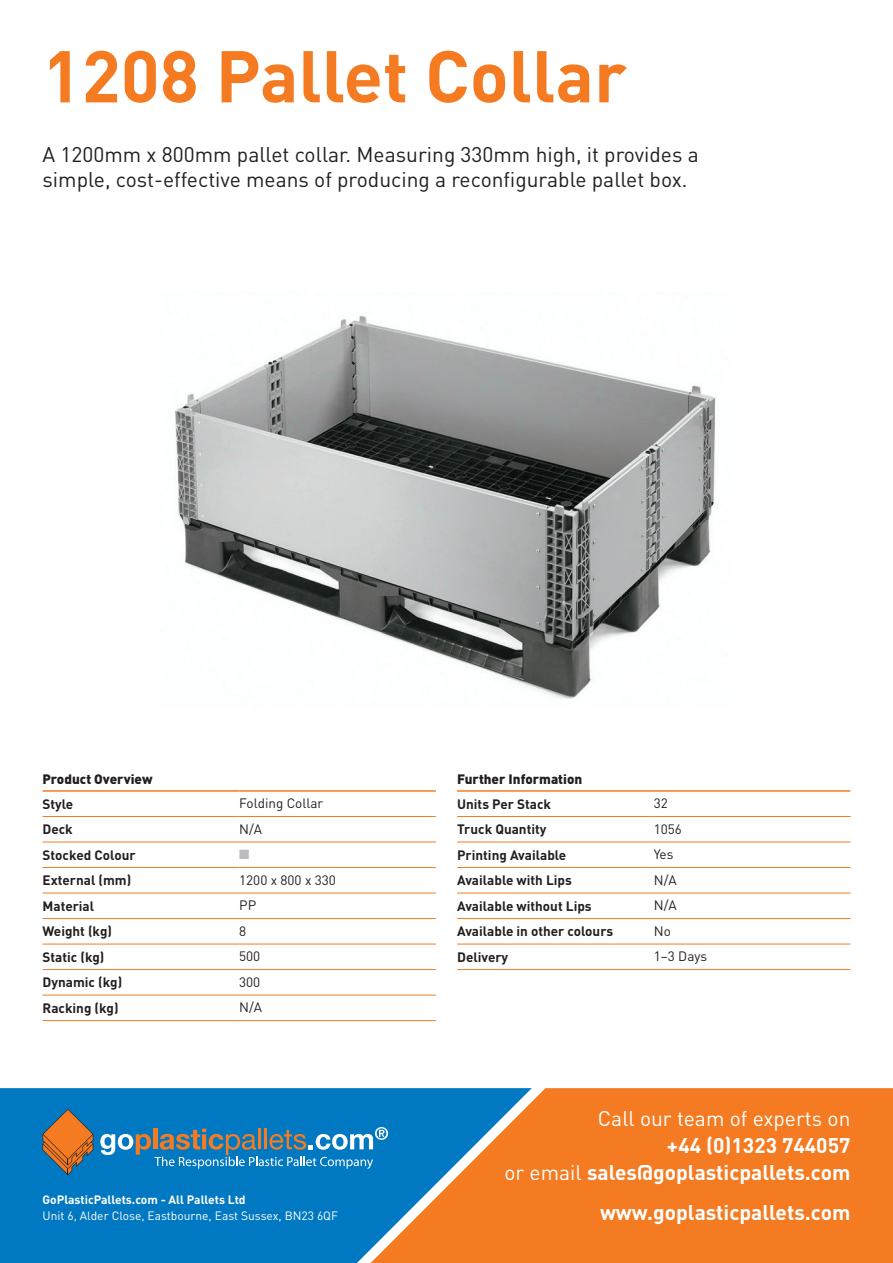
<style>
.page{position:relative;width:893px;height:1263px;background:#fff}
.page>*{position:absolute;margin:0;border:0;box-sizing:border-box;transform-origin:0 0}
.Product_Name{font:700 72px "DIN";color:#f47b21}
.Product_Description{font:21px/25.5px "DIN";color:#231f20}
.t1{font:700 21px/27px "DIN";color:#fff;text-align:right}
.Table_Text_Bold{font:700 13.5px "DIN";color:#231f20}
.Table_Text_Regular{font:13.5px "DIN";color:#231f20}
.Table_Header{font:900 13.5px "DIN";color:#231f20}
.Table_Text_Regular-2{font:13.5px "Zapf Dingbats ITC";color:#bcbdc0}
.t2{font:12px/16.5px "DIN";color:#fff}
.s1{font-weight:700}
.s2{font-weight:400}
</style>
<div class="page">
<div style="left:0;top:1084px;width:893px;height:179px;background:#f47b21"></div>
<div style="left:0;top:1088px;width:100px;height:175px;background:#0079c2"></div>
<svg style="left:43px;top:1109px;width:50px;height:66px"></svg>
<div style="left:0;top:1081px;width:893px;height:7px;background:#fff"></div>
<svg style="left:100px;top:1088px;width:456px;height:175px"></svg>
<hr style="left:43px;top:790px;width:196px;height:2px;background:#f47b21">
<hr style="left:239px;top:790px;width:197px;height:2px;background:#f47b21">
<hr style="left:43px;top:816px;width:196px;height:1px;background:#f47b21">
<hr style="left:239px;top:816px;width:197px;height:1px;background:#f47b21">
<hr style="left:43px;top:842px;width:196px;height:1px;background:#f47b21">
<hr style="left:239px;top:842px;width:197px;height:1px;background:#f47b21">
<hr style="left:43px;top:867px;width:196px;height:1px;background:#f47b21">
<hr style="left:239px;top:867px;width:197px;height:1px;background:#f47b21">
<hr style="left:43px;top:893px;width:196px;height:1px;background:#f47b21">
<hr style="left:239px;top:893px;width:197px;height:1px;background:#f47b21">
<hr style="left:43px;top:918px;width:196px;height:1px;background:#f47b21">
<hr style="left:239px;top:918px;width:197px;height:1px;background:#f47b21">
<hr style="left:43px;top:944px;width:196px;height:1px;background:#f47b21">
<hr style="left:239px;top:944px;width:197px;height:1px;background:#f47b21">
<hr style="left:43px;top:969px;width:196px;height:1px;background:#f47b21">
<hr style="left:239px;top:969px;width:197px;height:1px;background:#f47b21">
<hr style="left:43px;top:995px;width:196px;height:1px;background:#f47b21">
<hr style="left:239px;top:995px;width:197px;height:1px;background:#f47b21">
<hr style="left:43px;top:1020px;width:196px;height:1px;background:#f47b21">
<hr style="left:239px;top:1020px;width:197px;height:1px;background:#f47b21">
<hr style="left:457px;top:893px;width:197px;height:1px;background:#f47b21">
<hr style="left:654px;top:893px;width:196px;height:1px;background:#f47b21">
<hr style="left:457px;top:918px;width:197px;height:1px;background:#f47b21">
<hr style="left:654px;top:918px;width:196px;height:1px;background:#f47b21">
<hr style="left:457px;top:944px;width:197px;height:1px;background:#f47b21">
<hr style="left:654px;top:944px;width:196px;height:1px;background:#f47b21">
<hr style="left:457px;top:969px;width:197px;height:1px;background:#f47b21">
<hr style="left:654px;top:969px;width:196px;height:1px;background:#f47b21">
<hr style="left:457px;top:816px;width:197px;height:1px;background:#f47b21">
<hr style="left:654px;top:816px;width:196px;height:1px;background:#f47b21">
<hr style="left:457px;top:842px;width:197px;height:1px;background:#f47b21">
<hr style="left:654px;top:842px;width:196px;height:1px;background:#f47b21">
<hr style="left:457px;top:867px;width:197px;height:1px;background:#f47b21">
<hr style="left:654px;top:867px;width:196px;height:1px;background:#f47b21">
<hr style="left:457px;top:790px;width:197px;height:2px;background:#f47b21">
<hr style="left:654px;top:790px;width:196px;height:2px;background:#f47b21">
<img style="left:174px;top:315px;width:542px;height:384px">
<p class="Product_Name" style="left:43px;top:29px;width:586px">1208 Pallet Collar</p>
<p class="Product_Description" style="left:43px;top:141px;width:658px">A 1200mm x 800mm pallet collar. Measuring 330mm high, it provides a simple, cost-effective means of producing a reconfigurable pallet box.</p>
<p class="Table_Header" style="left:43px;top:770px;width:112px">Product Overview</p>
<p class="Table_Text_Bold" style="left:43px;top:795px;width:32px">Style</p>
<p class="Table_Text_Regular" style="left:239px;top:795px;width:86px">Folding Collar</p>
<p class="Table_Text_Bold" style="left:43px;top:820px;width:32px">Deck</p>
<p class="Table_Text_Regular" style="left:239px;top:820px;width:24px">N/A</p>
<p class="Table_Text_Bold" style="left:43px;top:846px;width:95px">Stocked Colour</p>
<p class="Table_Text_Regular-2" style="left:239px;top:848px;width:12px">■</p>
<p class="Table_Text_Bold" style="left:43px;top:871px;width:90px">External (mm)</p>
<p class="Table_Text_Regular" style="left:239px;top:871px;width:98px">1200 x 800 x 330</p>
<p class="Table_Text_Bold" style="left:43px;top:897px;width:53px">Material</p>
<p class="Table_Text_Regular" style="left:239px;top:897px;width:19px">PP</p>
<p class="Table_Text_Bold" style="left:43px;top:922px;width:71px">Weight (kg)</p>
<p class="Table_Text_Regular" style="left:239px;top:922px;width:9px">8</p>
<p class="Table_Text_Bold" style="left:43px;top:948px;width:63px">Static (kg)</p>
<p class="Table_Text_Regular" style="left:239px;top:948px;width:23px">500</p>
<p class="Table_Text_Bold" style="left:43px;top:973px;width:81px">Dynamic (kg)</p>
<p class="Table_Text_Regular" style="left:239px;top:974px;width:23px">300</p>
<p class="Table_Text_Bold" style="left:43px;top:999px;width:78px">Racking (kg)</p>
<p class="Table_Text_Regular" style="left:239px;top:999px;width:24px">N/A</p>
<p class="t2" style="left:43px;top:1191px;width:297px"><span class="s1">GoPlasticPallets.com - All Pallets Ltd<br></span>Unit 6, Alder Close, Eastbourne, East Sussex, BN23 6QF</p>
<p class="Table_Header" style="left:457px;top:770px;width:127px">Further Information</p>
<p class="Table_Text_Bold" style="left:457px;top:795px;width:96px">Units Per Stack</p>
<p class="Table_Text_Regular" style="left:654px;top:795px;width:16px">32</p>
<p class="Table_Text_Bold" style="left:457px;top:820px;width:91px">Truck Quantity</p>
<p class="Table_Text_Regular" style="left:654px;top:820px;width:30px">1056</p>
<p class="Table_Text_Bold" style="left:457px;top:846px;width:111px">Printing Available</p>
<p class="Table_Text_Regular" style="left:654px;top:846px;width:21px">Yes</p>
<p class="Table_Text_Bold" style="left:457px;top:871px;width:116px">Available with Lips</p>
<p class="Table_Text_Regular" style="left:654px;top:871px;width:24px">N/A</p>
<p class="Table_Text_Bold" style="left:457px;top:897px;width:136px">Available without Lips</p>
<p class="Table_Text_Regular" style="left:654px;top:897px;width:24px">N/A</p>
<p class="Table_Text_Bold" style="left:457px;top:922px;width:157px">Available in other colours</p>
<p class="Table_Text_Regular" style="left:654px;top:922px;width:19px">No</p>
<p class="Table_Text_Bold" style="left:457px;top:948px;width:53px">Delivery</p>
<p class="Table_Text_Regular" style="left:654px;top:948px;width:55px">1–3 Days</p>
<p class="t1" style="left:504px;top:1104px;width:348px"><span class="s2">Call our team of experts on<br></span>+44 (0)1323 744057<br><span class="s2">or email</span> sales@goplasticpallets.com</p>
<p class="t1" style="left:600px;top:1198px;width:252px">www.goplasticpallets.com</p>
</div>
